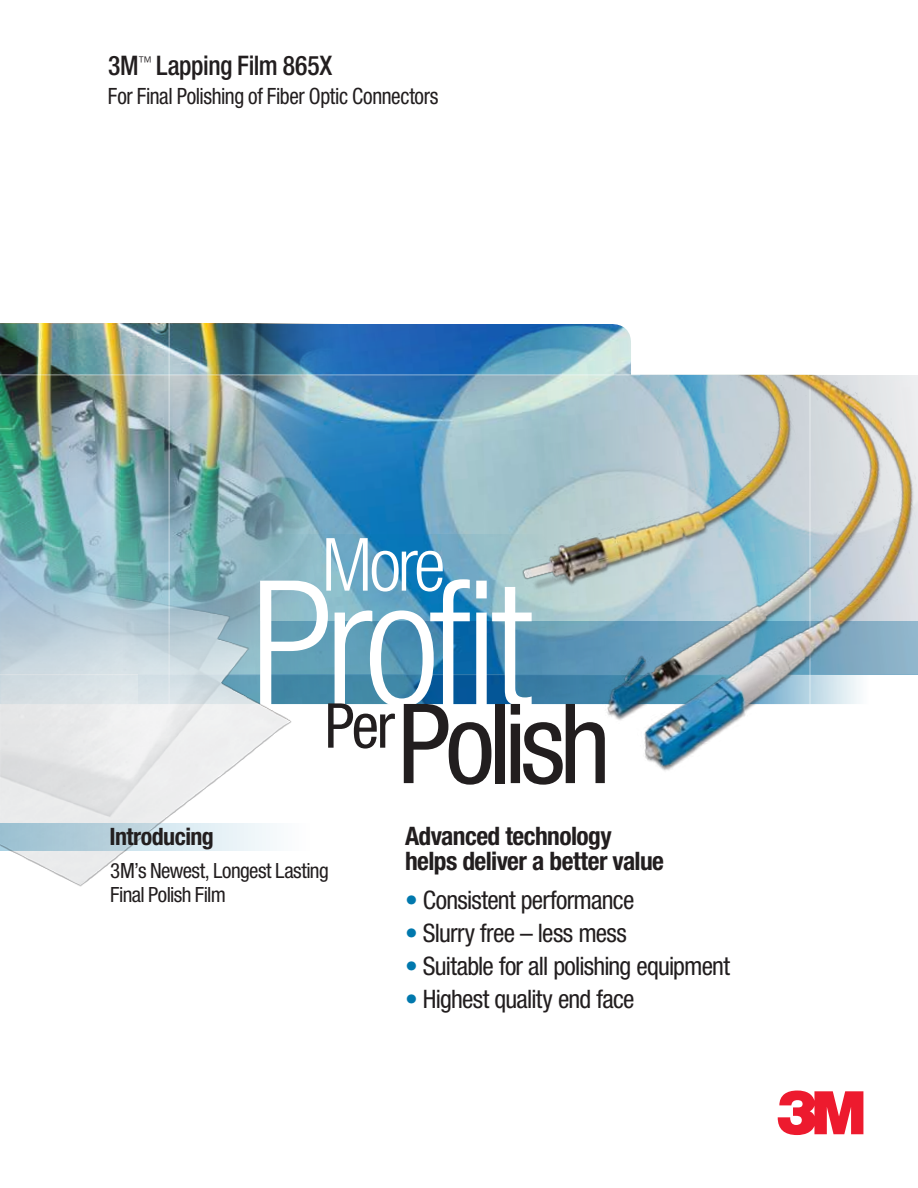
<style>
.page{position:relative;width:918px;height:1188px;background:#fff}
.page>*{position:absolute;margin:0;border:0;box-sizing:border-box;transform-origin:0 0}
.t1{font:300 condensed 174.3px "Helvetica Neue";letter-spacing:-.045em;color:#fff}
.t2{font:condensed 110.85px "Helvetica Neue";letter-spacing:-.055em;color:#221e1f}
.t3{font:300 condensed 73.5px "Helvetica Neue";color:#fff}
.t4{font:60px "Logo 3 Mv 3 tt";color:#ed1a2e}
.t5{font:500 condensed 27px "Helvetica Neue";letter-spacing:-.015em;color:#221e1f;scale:.95 1}
.t6{font:condensed 25.5px "Helvetica Neue";letter-spacing:-.03em;color:#221e1f}
.t7{font:700 condensed 25.5px/25.5px "Helvetica Neue";letter-spacing:-.025em;color:#221e1f}
.t8{font:700 condensed 24px "Helvetica Neue";letter-spacing:-.02em;color:#221e1f}
.t9{font:condensed 22.5px "Helvetica Neue";letter-spacing:-.015em;color:#221e1f;scale:.95 1}
.t10{font:condensed 21px/24px "Helvetica Neue";letter-spacing:-.025em;color:#221e1f}
.s1{color:#0078ad}
</style>
<div class="page">
<img style="left:351px;top:374px;width:182px;height:160px">
<img style="left:0;top:374px;width:351px;height:201px">
<img style="left:0;top:324px;width:533px;height:50px">
<svg style="left:247px;top:534px;width:215px;height:87px;background:#5ca0c1"></svg>
<svg style="left:533px;top:324px;width:282px;height:51px"></svg>
<svg style="left:302px;top:621px;width:160px;height:83px;background:#4188ac"></svg>
<hr style="left:810px;top:344px;width:1px;height:394px;background:#fff">
<hr style="left:0;top:375px;width:640px;height:1px;background:#fff">
<hr style="left:169px;top:319px;width:1px;height:394px;background:#fff">
<img style="left:0;top:575px;width:302px;height:312px">
<img style="left:462px;top:375px;width:456px;height:396px">
<div style="left:0;top:823px;width:311px;height:27px;background:linear-gradient(to right,#96bccd,#fff)"></div>
<p class="t5" style="left:108px;top:56px;width:238px">3M<sup>™</sup> Lapping Film 865X</p>
<p class="t9" style="left:108px;top:87px;width:350px">For Final Polishing of Fiber Optic Connectors</p>
<h3 class="t3" style="left:322px;top:522px;width:125px">More</h3>
<h1 class="t1" style="left:250px;top:543px;width:284px">Profit</h1>
<h2 class="t2" style="left:325px;top:702px;width:288px"><sup>Per</sup>Polish</h2>
<p class="t8" style="left:110px;top:828px;width:106px">Introducing</p>
<p class="t10" style="left:110px;top:860px;width:220px">3M’s Newest, Longest Lasting<br>Final Polish Film</p>
<p class="t7" style="left:405px;top:825px;width:261px">Advanced technology helps deliver a better value</p>
<p class="t6" style="left:405px;top:891px;width:231px"><span class="s1">•</span> Consistent performance</p>
<p class="t6" style="left:405px;top:924px;width:223px"><span class="s1">•</span> Slurry free – less mess</p>
<p class="t6" style="left:405px;top:957px;width:327px"><span class="s1">•</span> Suitable for all polishing equipment</p>
<p class="t6" style="left:405px;top:990px;width:231px"><span class="s1">•</span> Highest quality end face</p>
<h3 class="t4" style="left:777px;top:1078px;width:88px">3</h3>
</div>
